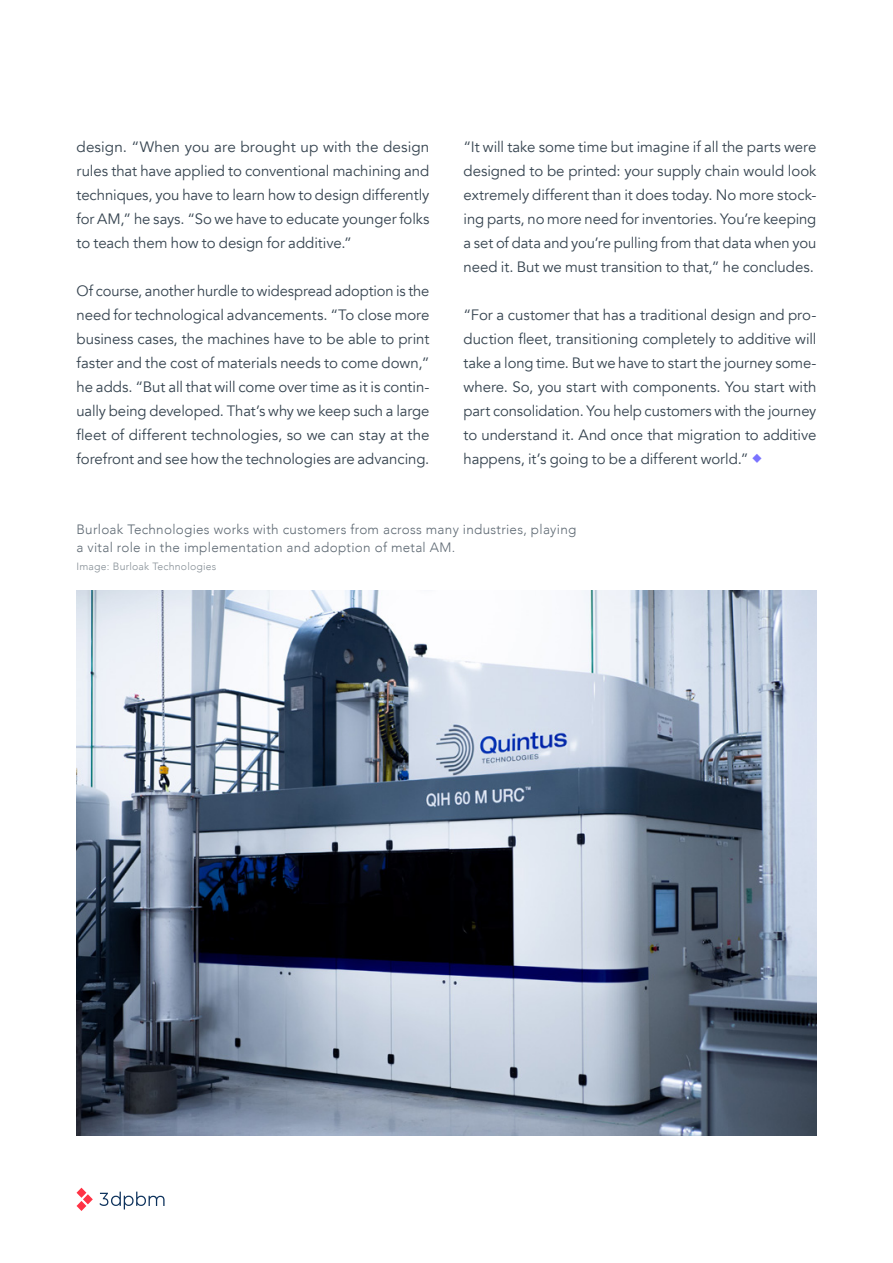
<style>
.page{position:relative;width:893px;height:1263px;background:#fff}
.page>*{position:absolute;margin:0;border:0;box-sizing:border-box;transform-origin:0 0}
.Main_Body_Text{font:15px/24px "Avenir";letter-spacing:-.005em;color:#364450;text-align:justify}
.t1{font:300 13.5px/18px "Avenir";letter-spacing:.02em;color:#5e6973}
.Image_Credit{font:300 10.5px "Avenir";letter-spacing:.02em;color:#868f96}
.s1{font-family:"Minion Pro";font-size:22.5px;color:#7a73ff}
</style>
<div class="page">
<img style="left:77px;top:591px;width:739px;height:544px">
<svg style="left:77px;top:1188px;width:16px;height:23px"></svg>
<svg style="left:99px;top:1191px;width:66px;height:18px"></svg>
<p class="Main_Body_Text" style="left:77px;top:135px;width:354px">design. “When you are brought up with the design rules that have applied to conventional machining and techniques, you have to learn how to design differently for AM,” he says. “So we have to educate younger folks to teach them how to design for additive.”</p>
<p class="Main_Body_Text" style="left:77px;top:279px;width:354px">Of course, another hurdle to widespread adoption is the need for technological advancements. “To close more business cases, the machines have to be able to print faster and the cost of materials needs to come down,” he adds. “But all that will come over time as it is contin&shy;ually being developed. That’s why we keep such a large fleet of different technologies, so we can stay at the forefront and see how the technologies are advancing.</p>
<p class="Main_Body_Text" style="left:463px;top:135px;width:354px">“It will take some time but imagine if all the parts were designed to be printed: your supply chain would look extremely different than it does today. No more stock&shy;ing parts, no more need for inventories. You’re keeping a set of data and you’re pulling from that data when you need it. But we must transition to that,” he concludes.</p>
<p class="Main_Body_Text" style="left:463px;top:303px;width:354px">“For a customer that has a traditional design and pro&shy;duction fleet, transitioning completely to additive will take a long time. But we have to start the journey some&shy;where. So, you start with components. You start with part consolidation. You help customers with the journey to understand it. And once that migration to additive happens, it’s going to be a different world.” <span class="s1">◆</span></p>
<p class="t1" style="left:77px;top:520px;width:501px">Burloak Technologies works with customers from across many industries, playing a vital role in the implementation and adoption of metal AM.</p>
<p class="Image_Credit" style="left:77px;top:560px;width:141px">Image: Burloak Technologies</p>
</div>
